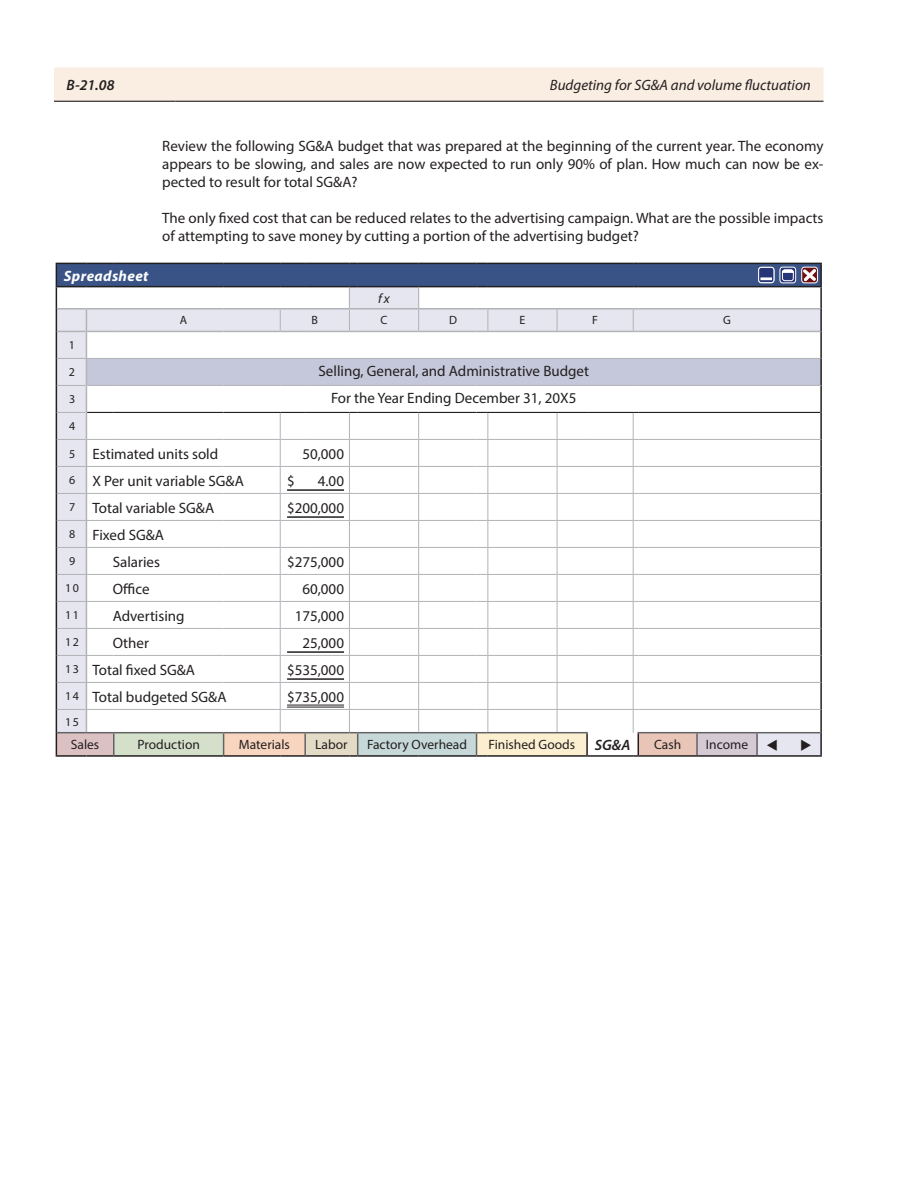
<style>
.page{position:relative;width:918px;height:1188px;background:#fff}
.page>*{position:absolute;margin:0;border:0;box-sizing:border-box;transform-origin:0 0}
.t1{font:15px/18px "Myriad Pro";color:#231f20;text-align:justify}
.t2{font:italic 15px "Myriad Pro";color:#231f20}
.t3{font:italic 600 15px "Myriad Pro";color:#231f20}
.t4{font:italic 700 15px "Myriad Pro";letter-spacing:.025em;color:#fff}
.t5{font:13.5px "Myriad Pro";color:#231f20}
.t6{font:italic 13.5px "Myriad Pro";color:#231f20}
.t7{font:12px "Myriad Pro";letter-spacing:.15em;color:#231f20}
.s1{font-size:12px}
</style>
<div class="page">
<div style="left:54px;top:68px;width:770px;height:33px;background:#faede2"></div>
<hr style="left:54px;top:101px;width:122px;height:1px;background:#231f20">
<hr style="left:176px;top:101px;width:648px;height:1px;background:#231f20">
<hr style="left:757px;top:263px;width:65px;height:1px;background:#231f20">
<hr style="left:820px;top:264px;width:2px;height:22px;background:#231f20">
<hr style="left:757px;top:286px;width:65px;height:1px;background:#231f20">
<hr style="left:820px;top:287px;width:2px;height:22px;background:#231f20">
<hr style="left:757px;top:755px;width:65px;height:2px;background:#231f20">
<hr style="left:820px;top:358px;width:2px;height:27px;background:#231f20">
<hr style="left:820px;top:385px;width:2px;height:27px;background:#231f20">
<hr style="left:820px;top:412px;width:2px;height:27px;background:#231f20">
<hr style="left:820px;top:439px;width:2px;height:27px;background:#231f20">
<hr style="left:820px;top:466px;width:2px;height:27px;background:#231f20">
<hr style="left:820px;top:493px;width:2px;height:27px;background:#231f20">
<hr style="left:820px;top:520px;width:2px;height:27px;background:#231f20">
<hr style="left:820px;top:547px;width:2px;height:27px;background:#231f20">
<hr style="left:820px;top:574px;width:2px;height:27px;background:#231f20">
<hr style="left:820px;top:601px;width:2px;height:27px;background:#231f20">
<hr style="left:820px;top:628px;width:2px;height:27px;background:#231f20">
<hr style="left:820px;top:655px;width:2px;height:27px;background:#231f20">
<hr style="left:820px;top:682px;width:2px;height:27px;background:#231f20">
<hr style="left:820px;top:709px;width:2px;height:24px;background:#231f20">
<hr style="left:820px;top:331px;width:2px;height:27px;background:#231f20">
<hr style="left:820px;top:309px;width:2px;height:22px;background:#231f20">
<hr style="left:820px;top:733px;width:2px;height:22px;background:#231f20">
<svg style="left:56px;top:263px;width:765px;height:494px"></svg>
<p class="t3" style="left:67px;top:75px;width:49px">B-21.08</p>
<p class="t2" style="left:550px;top:76px;width:262px">Budgeting for SG&amp;A and volume fluctuation</p>
<p class="t4" style="left:64px;top:266px;width:86px">Spreadsheet</p>
<p class="t1" style="left:162px;top:136px;width:663px">Review the following SG&amp;A budget that was prepared at the beginning of the current year. The economy appears to be slowing, and sales are now expected to run only 90% of plan. How much can now be ex&shy;pected to result for total SG&amp;A?</p>
<p class="t1" style="left:162px;top:208px;width:663px">The only fixed cost that can be reduced relates to the advertising campaign. What are the possible impacts of attempting to save money by cutting a portion of the advertising budget?</p>
<p class="t6" style="left:378px;top:290px;width:13px">fx</p>
<p class="t7" style="left:180px;top:312px;width:9px">A</p>
<p class="t7" style="left:312px;top:312px;width:8px">B</p>
<p class="t7" style="left:381px;top:312px;width:8px">C</p>
<p class="t7" style="left:449px;top:312px;width:9px">D</p>
<p class="t7" style="left:520px;top:312px;width:7px">E</p>
<p class="t7" style="left:592px;top:312px;width:7px">F</p>
<p class="t7" style="left:723px;top:312px;width:9px">G</p>
<p class="t7" style="left:69px;top:338px;width:8px">1</p>
<p class="t7" style="left:69px;top:365px;width:8px">2</p>
<p class="t1" style="left:318px;top:361px;width:272px">Selling, General, and Administrative Budget</p>
<p class="t7" style="left:69px;top:392px;width:8px">3</p>
<p class="t1" style="left:331px;top:388px;width:247px">For the Year Ending December 31, 20X5</p>
<p class="t7" style="left:69px;top:419px;width:8px">4</p>
<p class="t1" style="left:69px;top:444px;width:151px"><span class="s1">5</span> Estimated units sold</p>
<p class="t1" style="left:302px;top:444px;width:43px">50,000</p>
<p class="t1" style="left:69px;top:471px;width:176px"><span class="s1">6</span> X Per unit variable SG&amp;A</p>
<p class="t1" style="left:287px;top:471px;width:9px">$</p>
<p class="t1" style="left:318px;top:471px;width:28px">4.00</p>
<p class="t1" style="left:69px;top:498px;width:147px"><span class="s1">7</span> Total variable SG&amp;A</p>
<p class="t1" style="left:287px;top:498px;width:58px">$200,000</p>
<p class="t1" style="left:69px;top:525px;width:97px"><span class="s1">8</span> Fixed SG&amp;A</p>
<p class="t7" style="left:69px;top:554px;width:8px">9</p>
<p class="t1" style="left:113px;top:552px;width:49px">Salaries</p>
<p class="t1" style="left:287px;top:552px;width:58px">$275,000</p>
<p class="t7" style="left:65px;top:581px;width:16px">10</p>
<p class="t1" style="left:113px;top:579px;width:38px">Office</p>
<p class="t1" style="left:302px;top:579px;width:43px">60,000</p>
<p class="t7" style="left:65px;top:608px;width:16px">11</p>
<p class="t1" style="left:113px;top:606px;width:73px">Advertising</p>
<p class="t1" style="left:295px;top:606px;width:51px">175,000</p>
<p class="t7" style="left:65px;top:635px;width:16px">12</p>
<p class="t1" style="left:113px;top:633px;width:38px">Other</p>
<p class="t1" style="left:302px;top:633px;width:43px">25,000</p>
<p class="t1" style="left:65px;top:660px;width:132px"><span class="s1">13</span> Total fixed SG&amp;A</p>
<p class="t1" style="left:287px;top:660px;width:58px">$535,000</p>
<p class="t1" style="left:65px;top:687px;width:163px"><span class="s1">14</span> Total budgeted SG&amp;A</p>
<p class="t1" style="left:287px;top:687px;width:58px">$735,000</p>
<p class="t7" style="left:65px;top:714px;width:16px">15</p>
<p class="t5" style="left:71px;top:737px;width:30px">Sales</p>
<p class="t5" style="left:137px;top:737px;width:64px">Production</p>
<p class="t5" style="left:239px;top:737px;width:53px">Materials</p>
<p class="t5" style="left:315px;top:737px;width:34px">Labor</p>
<p class="t5" style="left:367px;top:737px;width:101px">Factory Overhead</p>
<p class="t5" style="left:488px;top:737px;width:88px">Finished Goods</p>
<p class="t3" style="left:595px;top:735px;width:37px">SG&amp;A</p>
<p class="t5" style="left:654px;top:737px;width:29px">Cash</p>
<p class="t5" style="left:706px;top:737px;width:44px">Income</p>
</div>
